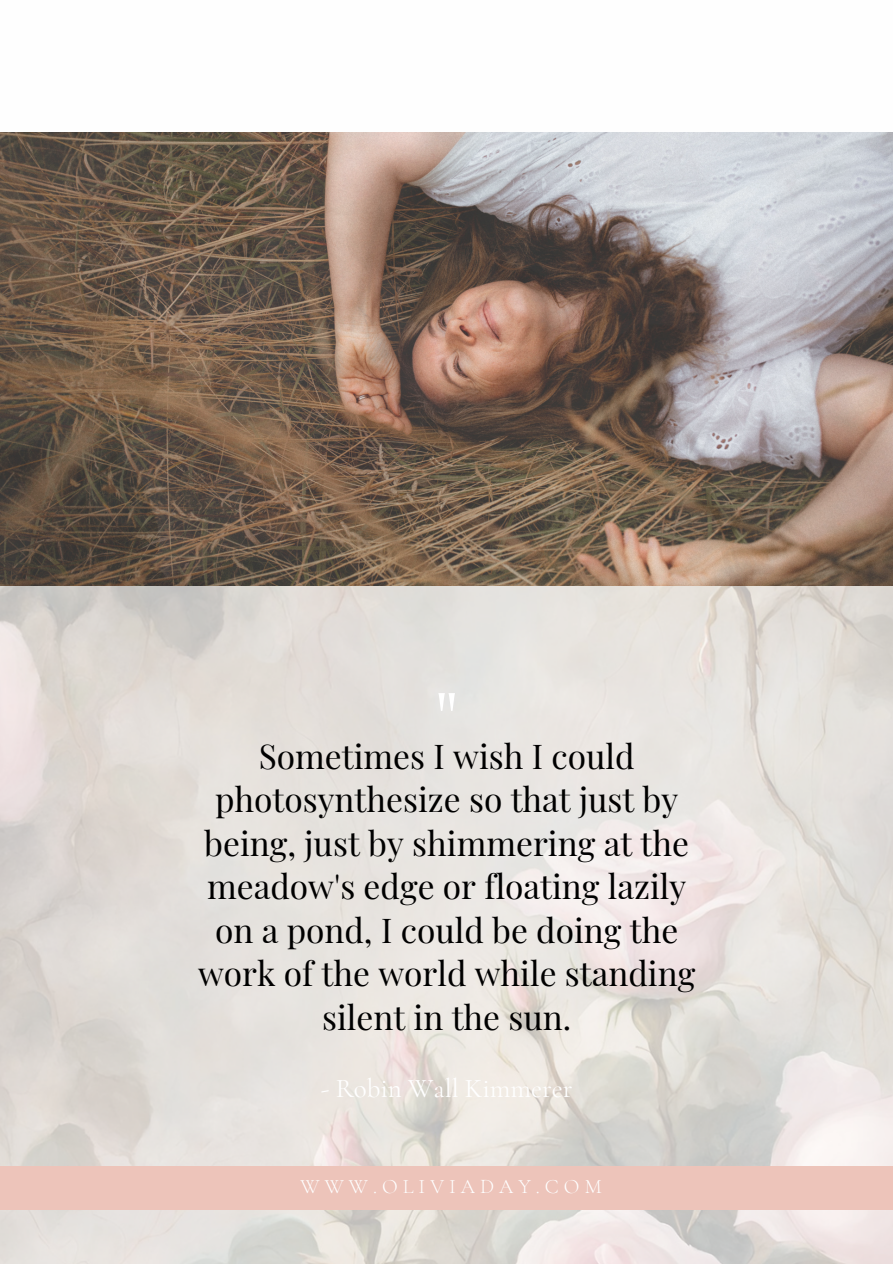
<style>
.page{position:relative;width:893px;height:1264px;background:#fff}
.page>*{position:absolute;margin:0;border:0;box-sizing:border-box;transform-origin:0 0}
.t1{font:67.5px "Marcellus";color:#fff}
.t2{font:33.45px/43.5px "Playfair Display";color:#000;text-align:center}
.t3{font:27px "Cormorant Garamond";color:#fff}
.t4{font:300 20.4px "Cormorant Garamond";letter-spacing:.245em;color:#fff}
</style>
<div class="page">
<img style="left:0;top:585px;width:892px;height:678px">
<img style="left:0;top:132px;width:892px;height:453px">
<div style="left:0;top:1166px;width:892px;height:44px;background:#edc4ba"></div>
<p class="t1" style="left:435px;top:674px;width:24px">"</p>
<p class="t2" style="left:198px;top:733px;width:498px">Sometimes I wish I could photosynthesize so that just by being, just by shimmering at the meadow's edge or floating lazily on a pond, I could be doing the work of the world while standing silent in the sun.</p>
<p class="t3" style="left:320px;top:1072px;width:253px">- Robin Wall Kimmerer</p>
<p class="t4" style="left:300px;top:1174px;width:302px">WWW.OLIVIADAY.COM</p>
</div>
